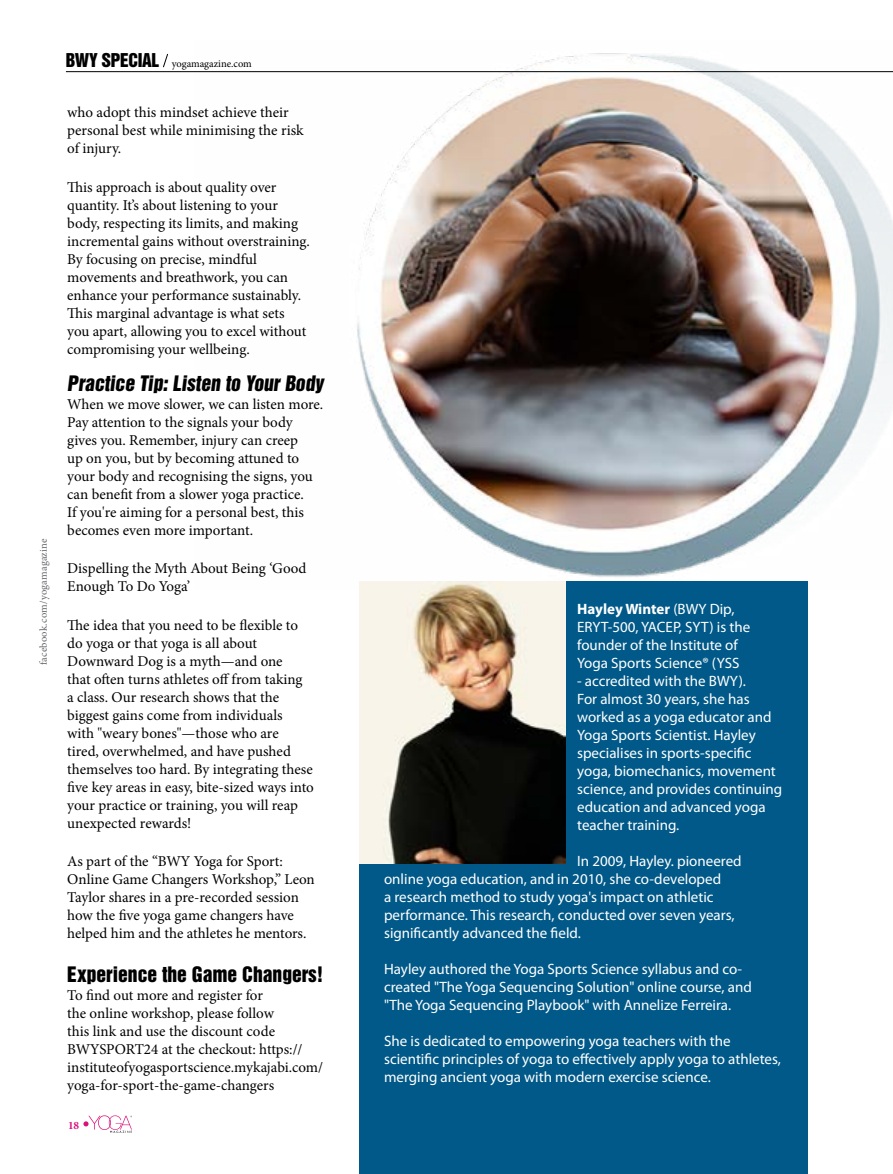
<style>
.page{position:relative;width:893px;height:1174px;background:#fff}
.page>*{position:absolute;margin:0;border:0;box-sizing:border-box;transform-origin:0 0}
.t1{font:19.5px "Helvetica Inserat LT Std";color:#000}
.t2{font:15px/18px "Minion Pro";letter-spacing:-.005em;color:#000}
.t3{font:15px/18px "Myriad Pro";color:#fff}
.t4{font:700 11.25px "Minion Pro";color:#db117a}
.t5{font:10.5px "Minion Pro";color:#000}
.t6{font:10.5px "Minion Pro";letter-spacing:.02em;color:#656669}
.s1{font-family:"Helvetica Inserat LT Std";font-size:17.4px}
.s2{font-weight:700}
</style>
<div class="page">
<svg style="left:83px;top:1115px;width:49px;height:17px"></svg>
<img style="left:194px;top:53px;width:699px;height:537px">
<hr style="left:66px;top:71px;width:827px;height:1px;background:#000">
<div style="left:360px;top:581px;width:448px;height:593px;background:#005988"></div>
<img style="left:360px;top:581px;width:206px;height:282px">
<svg style="left:163px;top:53px;width:5px;height:15px"></svg>
<p class="t6" style="left:36px;top:665px;width:128px;rotate:-90deg">facebook.com/yogamagazine</p>
<p class="t5" style="left:66px;top:57px;width:187px"><span class="s1">BWY SPECIAL</span> yogamagazine.com</p>
<p class="t2" style="left:67px;top:103px;width:238px">who adopt this mindset achieve their personal best while minimising the risk of injury.</p>
<p class="t2" style="left:67px;top:178px;width:244px">This approach is about quality over quantity. It’s about listening to your body, respecting its limits, and making incremental gains without overstraining.<br>By focusing on precise, mindful movements and breathwork, you can enhance your performance sustainably.<br>This marginal advantage is what sets you apart, allowing you to excel without compromising your wellbeing.</p>
<h1 class="t1" style="left:67px;top:372px;width:261px">Practice Tip: Listen to Your Body</h1>
<p class="t2" style="left:67px;top:395px;width:257px">When we move slower, we can listen more.<br>Pay attention to the signals your body gives you. Remember, injury can creep<br>up on you, but by becoming attuned to your body and recognising the signs, you can benefit from a slower yoga practice.<br>If you're aiming for a personal best, this becomes even more important.</p>
<p class="t2" style="left:67px;top:559px;width:241px">Dispelling the Myth About Being ‘Good<br>Enough To Do Yoga’</p>
<p class="t2" style="left:67px;top:616px;width:248px">The idea that you need to be flexible to do yoga or that yoga is all about Downward Dog is a myth—and one<br>that often turns athletes off from taking<br>a class. Our research shows that the biggest gains come from individuals<br>with "weary bones"—those who are tired, overwhelmed, and have pushed themselves too hard. By integrating these five key areas in easy, bite-sized ways into your practice or training, you will reap unexpected rewards!</p>
<p class="t2" style="left:67px;top:852px;width:249px">As part of the “BWY Yoga for Sport:<br>Online Game Changers Workshop,” Leon Taylor shares in a pre-recorded session how the five yoga game changers have helped him and the athletes he mentors.</p>
<h1 class="t1" style="left:67px;top:962px;width:258px">Experience the Game Changers!</h1>
<p class="t2" style="left:67px;top:985px;width:257px">To find out more and register for<br>the online workshop, please follow<br>this link and use the discount code BWYSPORT24 at the checkout: https:// instituteofyogasportscience.mykajabi.com/ yoga-for-sport-the-game-changers</p>
<p class="t4" style="left:68px;top:1117px;width:13px">18</p>
<p class="t3" style="left:577px;top:599px;width:175px"><span class="s2">Hayley Winter</span> (BWY Dip,<br>ERYT-500, YACEP, SYT) is the founder of the Institute of<br>Yoga Sports Science® (YSS</p>
<p class="t3" style="left:577px;top:671px;width:207px">- accredited with the BWY).<br>For almost 30 years, she has worked as a yoga educator and<br>Yoga Sports Scientist. Hayley specialises in sports-specific yoga, biomechanics, movement science, and provides continuing education and advanced yoga teacher training.</p>
<p class="t3" style="left:384px;top:851px;width:359px;text-indent:193px">In 2009, Hayley. pioneered online yoga education, and in 2010, she co-developed<br>a research method to study yoga's impact on athletic performance. This research, conducted over seven years, significantly advanced the field.</p>
<p class="t3" style="left:384px;top:959px;width:369px">Hayley authored the Yoga Sports Science syllabus and co&shy;created "The Yoga Sequencing Solution" online course, and "The Yoga Sequencing Playbook" with Annelize Ferreira.</p>
<p class="t3" style="left:384px;top:1031px;width:398px">She is dedicated to empowering yoga teachers with the scientific principles of yoga to effectively apply yoga to athletes, merging ancient yoga with modern exercise science.</p>
</div>
